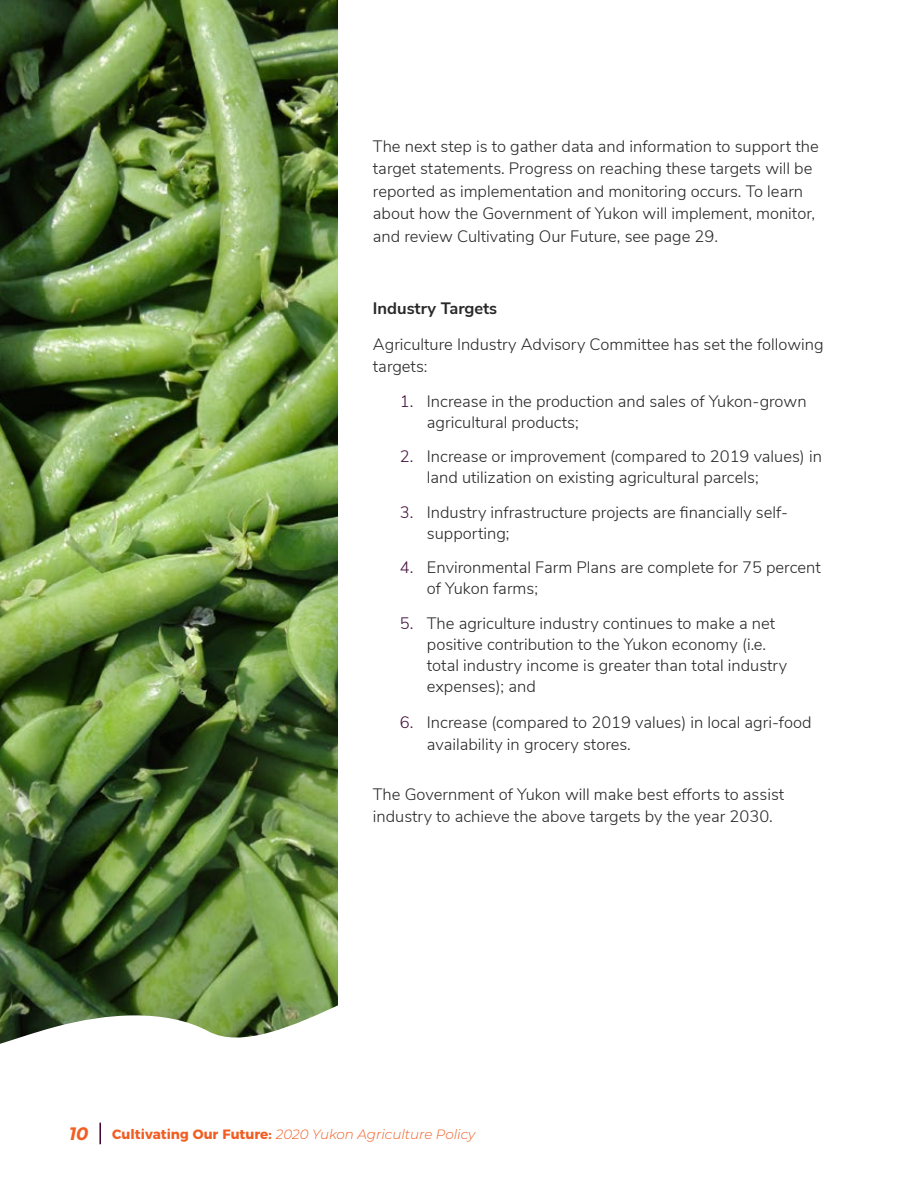
<style>
.page{position:relative;width:918px;height:1188px;background:#fff}
.page>*{position:absolute;margin:0;border:0;box-sizing:border-box;transform-origin:0 0}
.t1{font:italic 700 18px "Montserrat";color:#f15d22}
.t2{font:300 16.5px/22.5px "Nunito Sans";color:#292829}
.t3{font:700 16.5px "Nunito Sans";color:#292829}
.t4{font:italic 300 13.5px "Montserrat";color:#f15d22}
.s1{color:#43103b}
.s2{font-weight:700;font-style:normal}
</style>
<div class="page">
<hr style="left:99px;top:1123px;width:2px;height:21px;background:#3d0235">
<img style="left:0;top:0;width:338px;height:966px">
<svg style="left:0;top:966px;width:338px;height:78px"></svg>
<p class="t2" style="left:373px;top:134px;width:447px">The next step is to gather data and information to support the target statements. Progress on reaching these targets will be reported as implementation and monitoring occurs. To learn about how the Government of Yukon will implement, monitor, and review Cultivating Our Future, see page 29.</p>
<p class="t3" style="left:373px;top:296px;width:126px">Industry Targets</p>
<p class="t2" style="left:373px;top:332px;width:452px">Agriculture Industry Advisory Committee has set the following targets:</p>
<p class="t2" style="left:427px;top:389px;width:381px;line-height:21px;text-indent:-27px"><span class="s1">1.</span> Increase in the production and sales of Yukon-grown agricultural products;</p>
<p class="t2" style="left:427px;top:445px;width:397px;line-height:21px;text-indent:-27px"><span class="s1">2.</span> Increase or improvement (compared to 2019 values) in land utilization on existing agricultural parcels;</p>
<p class="t2" style="left:427px;top:500px;width:363px;line-height:21px;text-indent:-27px"><span class="s1">3.</span> Industry infrastructure projects are financially self&shy;supporting;</p>
<p class="t2" style="left:427px;top:556px;width:395px;line-height:21px;text-indent:-27px"><span class="s1">4.</span> Environmental Farm Plans are complete for 75 percent of Yukon farms;</p>
<p class="t2" style="left:427px;top:611px;width:362px;line-height:21px;text-indent:-27px"><span class="s1">5.</span> The agriculture industry continues to make a net positive contribution to the Yukon economy (i.e. total industry income is greater than total industry expenses); and</p>
<p class="t2" style="left:427px;top:710px;width:386px;text-indent:-27px"><span class="s1">6.</span> Increase (compared to 2019 values) in local agri-food availability in grocery stores.</p>
<p class="t2" style="left:373px;top:782px;width:413px">The Government of Yukon will make best efforts to assist industry to achieve the above targets by the year 2030.</p>
<p class="t1" style="left:69px;top:1121px;width:21px">10</p>
<p class="t4" style="left:112px;top:1125px;width:365px"><span class="s2">Cultivating Our Future:</span> 2020 Yukon Agriculture Policy</p>
</div>
